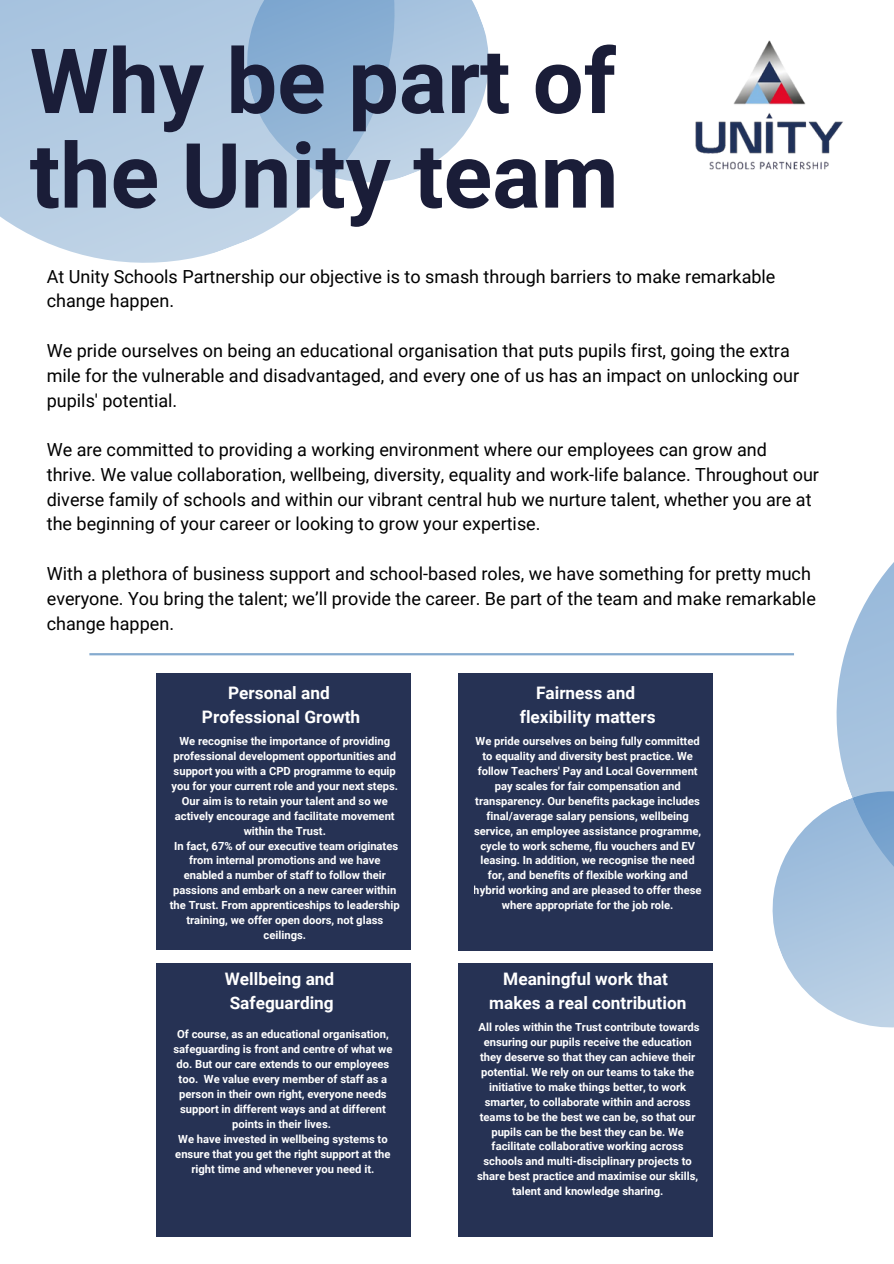
<style>
.page{position:relative;width:894px;height:1264px;background:#fff}
.page>*{position:absolute;margin:0;border:0;box-sizing:border-box;transform-origin:0 0}
.t1{font:700 90px/94.5px "Roboto";color:#1a1d38}
.t2{font:18px/24.8px "Roboto";color:#000}
.t3{font:700 17.25px/23.7px "Roboto";color:#fff;text-align:center}
.t4{font:700 11.25px/15px "Roboto";color:#fff;text-align:center}
</style>
<div class="page">
<svg style="left:466px;top:0;width:23px;height:132px;fill:#b6cde3"></svg>
<svg style="left:0;top:0;width:466px;height:263px;fill:#b5cce3"></svg>
<svg style="left:769px;top:563px;width:124px;height:194px"></svg>
<svg style="left:772px;top:757px;width:121px;height:271px"></svg>
<hr style="left:89px;top:653px;width:704px;height:2px;background:#85abcf">
<div style="left:156px;top:673px;width:254px;height:276px;background:#263254"></div>
<div style="left:458px;top:963px;width:254px;height:273px;background:#263254"></div>
<div style="left:156px;top:963px;width:254px;height:273px;background:#263254"></div>
<div style="left:458px;top:673px;width:254px;height:277px;background:#263254"></div>
<img style="left:695px;top:40px;width:148px;height:130px">
<h1 class="t1" style="left:30px;top:35px;width:590px">Why be part of the Unity team</h1>
<h2 class="t2" style="left:47px;top:264px;width:730px">At Unity Schools Partnership our objective is to smash through barriers to make remarkable change happen.</h2>
<h2 class="t2" style="left:47px;top:338px;width:753px">We pride ourselves on being an educational organisation that puts pupils first, going the extra mile for the vulnerable and disadvantaged, and every one of us has an impact on unlocking our pupils' potential.</h2>
<p class="t2" style="left:47px;top:437px;width:773px">We are committed to providing a working environment where our employees can grow and thrive. We value collaboration, wellbeing, diversity, equality and work-life balance. Throughout our diverse family of schools and within our vibrant central hub we nurture talent, whether you are at the beginning of your career or looking to grow your expertise.</p>
<h2 class="t2" style="left:47px;top:561px;width:770px">With a plethora of business support and school-based roles, we have something for pretty much everyone. You bring the talent; we’ll provide the career. Be part of the team and make remarkable change happen.</h2>
<h3 class="t3" style="left:202px;top:681px;width:160px">Personal and<br>Professional Growth</h3>
<p class="t4" style="left:170px;top:733px;width:231px">We recognise the importance of providing professional development opportunities and support you with a CPD programme to equip you for your current role and your next steps.<br>Our aim is to retain your talent and so we actively encourage and facilitate movement within the Trust.<br>In fact, 67% of our executive team originates from internal promotions and we have enabled a number of staff to follow their passions and embark on a new career within the Trust. From apprenticeships to leadership training, we offer open doors, not glass ceilings.</p>
<h3 class="t3" style="left:225px;top:967px;width:111px;text-align:left">Wellbeing and<br>Safeguarding</h3>
<p class="t4" style="left:173px;top:1026px;width:220px">Of course, as an educational organisation, safeguarding is front and centre of what we do. But our care extends to our employees too. We value every member of staff as a person in their own right, everyone needs support in different ways and at different points in their lives.<br>We have invested in wellbeing systems to ensure that you get the right support at the right time and whenever you need it.</p>
<h3 class="t3" style="left:519px;top:681px;width:137px">Fairness and flexibility matters</h3>
<p class="t4" style="left:473px;top:733px;width:229px">We pride ourselves on being fully committed to equality and diversity best practice. We follow Teachers' Pay and Local Government pay scales for fair compensation and transparency. Our benefits package includes final/average salary pensions, wellbeing service, an employee assistance programme, cycle to work scheme, flu vouchers and EV leasing. In addition, we recognise the need for, and benefits of flexible working and hybrid working and are pleased to offer these where appropriate for the job role.</p>
<h3 class="t3" style="left:489px;top:967px;width:199px">Meaningful work that makes a real contribution</h3>
<p class="t4" style="left:477px;top:1019px;width:224px">All roles within the Trust contribute towards ensuring our pupils receive the education they deserve so that they can achieve their potential. We rely on our teams to take the initiative to make things better, to work smarter, to collaborate within and across teams to be the best we can be, so that our pupils can be the best they can be. We facilitate collaborative working across schools and multi-disciplinary projects to share best practice and maximise our skills, talent and knowledge sharing.</p>
</div>
